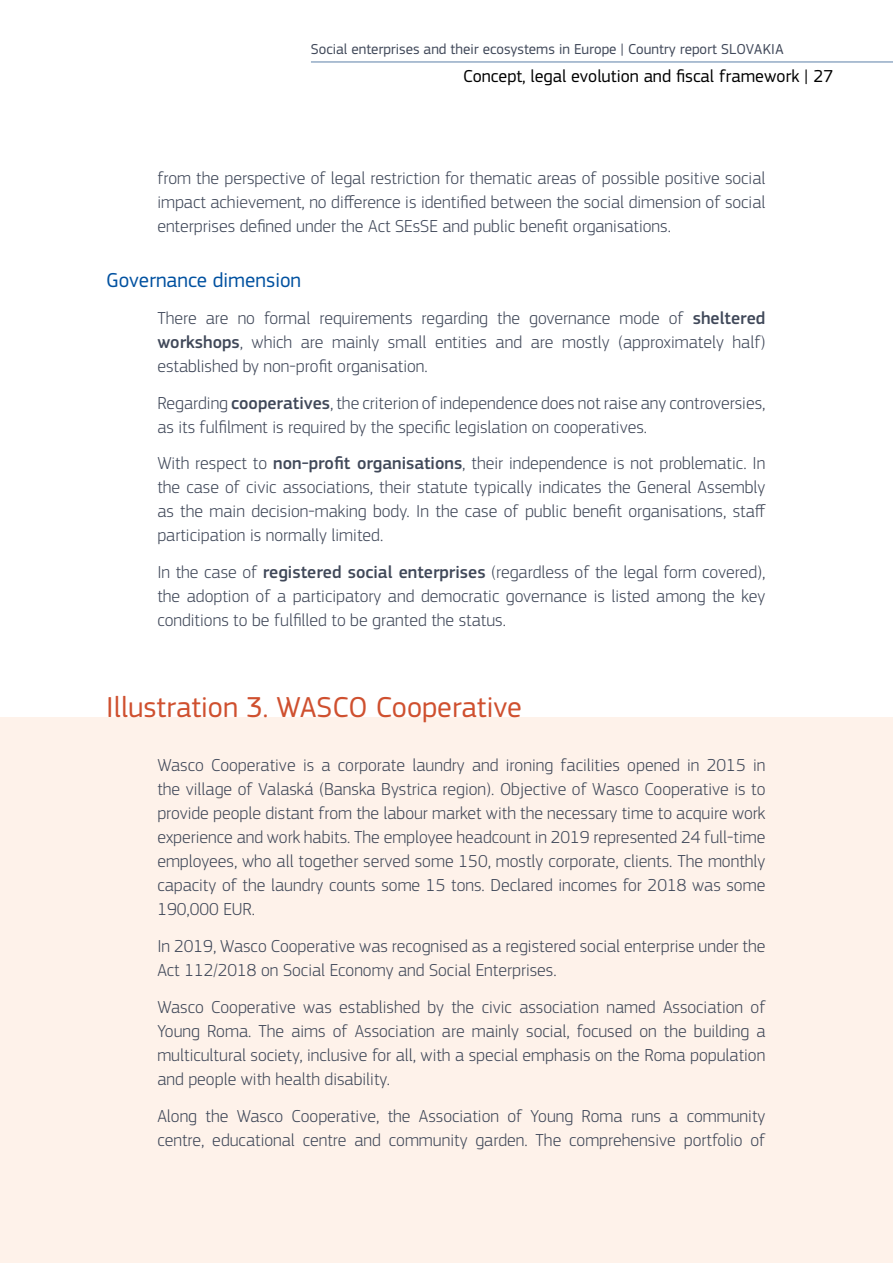
<style>
.page{position:relative;width:893px;height:1263px;background:#fff}
.page>*{position:absolute;margin:0;border:0;box-sizing:border-box;transform-origin:0 0}
.Illustration{font:30px "EC Square Sans Pro";color:#cf502f}
.t1{font:21px "EC Square Sans Pro";color:#0051a0}
.t2{font:300 18px/24px "EC Square Sans Pro";color:#404859;text-align:justify}
.t3{font:18px "EC Square Sans Pro";color:#000}
.t4{font:15px "EC Square Sans Pro";color:#404859}
.s1{font-weight:500}
</style>
<div class="page">
<hr style="left:311px;top:62px;width:582px;height:1px;background:#5c80a8">
<div style="left:0;top:718px;width:893px;height:545px;background:#fef2ea"></div>
<p class="t4" style="left:311px;top:40px;width:474px">Social enterprises and their ecosystems in Europe | Country report SLOVAKIA</p>
<p class="t3" style="left:463px;top:65px;width:372px">Concept, legal evolution and fiscal framework | 27</p>
<p class="t2" style="left:157px;top:166px;width:610px">from the perspective of legal restriction for thematic areas of possible positive social impact achievement, no difference is identified between the social dimension of social enterprises defined under the Act SEsSE and public benefit organisations.</p>
<h3 class="t1" style="left:106px;top:268px;width:196px">Governance dimension</h3>
<p class="t2" style="left:157px;top:306px;width:610px">There are no formal requirements regarding the governance mode of <span class="s1">sheltered workshops</span>, which are mainly small entities and are mostly (approximately half) established by non-profit organisation.</p>
<p class="t2" style="left:157px;top:391px;width:610px">Regarding <span class="s1">cooperatives</span>, the criterion of independence does not raise any controversies, as its fulfilment is required by the specific legislation on cooperatives.</p>
<p class="t2" style="left:157px;top:451px;width:610px">With respect to <span class="s1">non-profit organisations</span>, their independence is not problematic. In the case of civic associations, their statute typically indicates the General Assembly as the main decision-making body. In the case of public benefit organisations, staff participation is normally limited.</p>
<p class="t2" style="left:157px;top:560px;width:610px">In the case of <span class="s1">registered social enterprises</span> (regardless of the legal form covered), the adoption of a participatory and democratic governance is listed among the key conditions to be fulfilled to be granted the status.</p>
<p class="Illustration" style="left:106px;top:690px;width:417px">Illustration 3. WASCO Cooperative</p>
<p class="t2" style="left:157px;top:753px;width:610px">Wasco Cooperative is a corporate laundry and ironing facilities opened in 2015 in the village of Valaská (Banska Bystrica region). Objective of Wasco Cooperative is to provide people distant from the labour market with the necessary time to acquire work experience and work habits. The employee headcount in 2019 represented 24 full-time employees, who all together served some 150, mostly corporate, clients. The monthly capacity of the laundry counts some 15 tons. Declared incomes for 2018 was some 190,000 EUR.</p>
<p class="t2" style="left:157px;top:934px;width:610px">In 2019, Wasco Cooperative was recognised as a registered social enterprise under the<br>Act 112/2018 on Social Economy and Social Enterprises.</p>
<p class="t2" style="left:157px;top:995px;width:610px">Wasco Cooperative was established by the civic association named Association of Young Roma. The aims of Association are mainly social, focused on the building a multicultural society, inclusive for all, with a special emphasis on the Roma population and people with health disability.</p>
<p class="t2" style="left:157px;top:1103px;width:610px">Along the Wasco Cooperative, the Association of Young Roma runs a community centre, educational centre and community garden. The comprehensive portfolio of</p>
</div>
